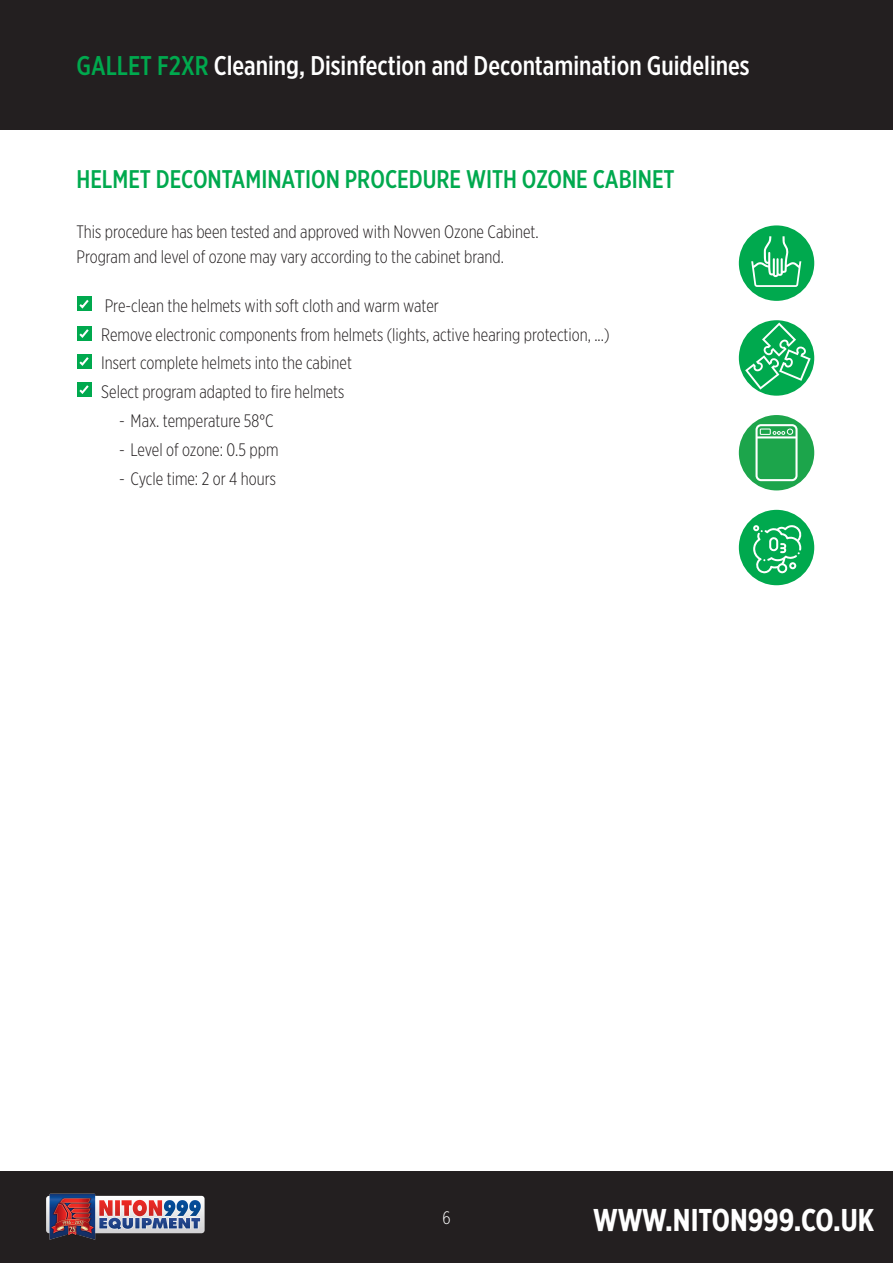
<style>
.page{position:relative;width:893px;height:1263px;background:#fff}
.page>*{position:absolute;margin:0;border:0;box-sizing:border-box;transform-origin:0 0}
.t1{font:700 31.5px "Gotham X Narrow";color:#fff}
.t2{font:500 27px "Gotham X Narrow";color:#fff}
.t3{font:500 25.5px "Gotham X Narrow";color:#00a94e}
.t4{font:300 18px/28.8px "Gotham X Narrow";color:#231f20}
.t5{font:300 18px "Gotham X Narrow";color:#fff}
.s1{color:#00a94e}
</style>
<div class="page">
<div style="left:0;top:1171px;width:893px;height:92px;background:#231f20"></div>
<div style="left:0;top:0;width:893px;height:129px;background:#231f20"></div>
<div style="left:77px;top:296px;width:14px;height:15px;background:#00a94e"></div>
<svg style="left:79px;top:299px;width:10px;height:10px"></svg>
<div style="left:77px;top:326px;width:14px;height:15px;background:#00a94e"></div>
<svg style="left:79px;top:329px;width:10px;height:9px"></svg>
<div style="left:77px;top:354px;width:14px;height:14px;background:#00a94e"></div>
<svg style="left:79px;top:357px;width:10px;height:9px"></svg>
<div style="left:77px;top:382px;width:14px;height:15px;background:#00a94e"></div>
<svg style="left:79px;top:385px;width:10px;height:9px"></svg>
<div style="left:739px;top:320px;width:75px;height:76px;background:#00a94e;border-radius:50%"></div>
<svg style="left:745px;top:322px;width:66px;height:68px"></svg>
<div style="left:740px;top:416px;width:73px;height:73px;background:#1ca54b;border-radius:50%"></div>
<div style="left:739px;top:415px;width:75px;height:75px;border:2px solid #1ca54b;border-radius:50%"></div>
<div style="left:755px;top:424px;width:43px;height:57px;border:2px solid #fff;border-radius:5px"></div>
<div style="left:787px;top:428px;width:6px;height:7px;border:1px solid #fff;border-radius:50%"></div>
<div style="left:760px;top:428px;width:11px;height:7px;border:1px solid #fff"></div>
<hr style="left:757px;top:436px;width:40px;height:2px;background:#fff">
<svg style="left:773px;top:431px;width:12px;height:4px"></svg>
<div style="left:740px;top:511px;width:73px;height:73px;background:#00a94e;border-radius:50%"></div>
<div style="left:739px;top:510px;width:75px;height:75px;border:2px solid #00a94e;border-radius:50%"></div>
<svg style="left:753px;top:525px;width:49px;height:48px"></svg>
<div style="left:740px;top:226px;width:73px;height:74px;background:#00a94e;border-radius:50%"></div>
<div style="left:739px;top:225px;width:75px;height:76px;border:2px solid #00a94e;border-radius:50%"></div>
<svg style="left:751px;top:236px;width:50px;height:51px"></svg>
<img style="left:46px;top:1193px;width:159px;height:47px">
<h2 class="t2" style="left:77px;top:49px;width:674px"><span class="s1">GALLET F2XR</span> Cleaning, Disinfection and Decontamination Guidelines</h2>
<h3 class="t3" style="left:77px;top:164px;width:600px">HELMET DECONTAMINATION PROCEDURE WITH OZONE CABINET</h3>
<p class="t4" style="left:77px;top:219px;width:464px;line-height:24.6px">This procedure has been tested and approved with Novven Ozone Cabinet.<br>Program and level of ozone may vary according to the cabinet brand.</p>
<p class="t4" style="left:101px;top:291px;width:510px">Pre-clean the helmets with soft cloth and warm water<br>Remove electronic components from helmets (lights, active hearing protection, ...)<br>Insert complete helmets into the cabinet<br>Select program adapted to fire helmets</p>
<p class="t4" style="left:119px;top:406px;width:156px">- Max. temperature 58°C</p>
<p class="t4" style="left:119px;top:435px;width:161px">- Level of ozone: 0.5 ppm</p>
<p class="t4" style="left:119px;top:464px;width:158px">- Cycle time: 2 or 4 hours</p>
<p class="t5" style="left:442px;top:1207px;width:10px">6</p>
<h1 class="t1" style="left:593px;top:1200px;width:282px">WWW.NITON999.CO.UK</h1>
</div>
